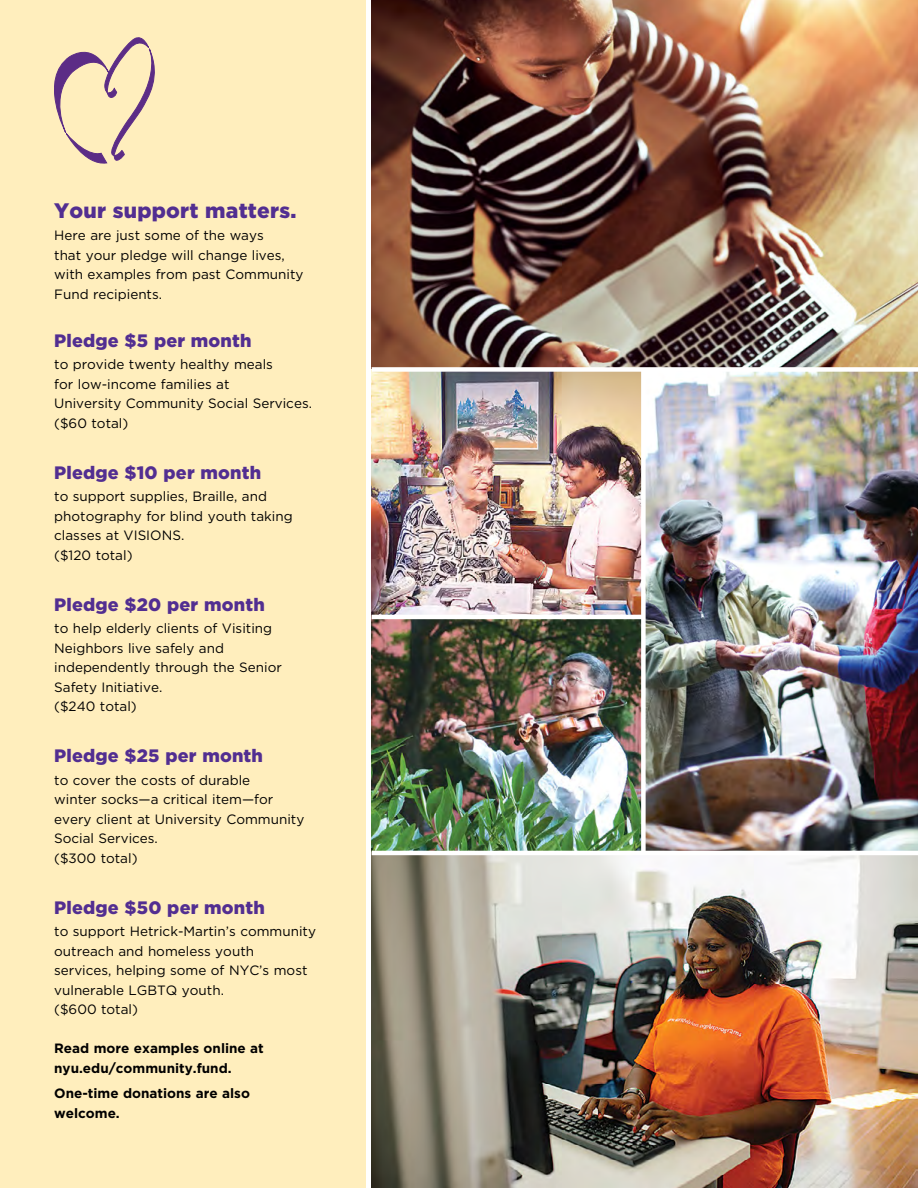
<style>
.page{position:relative;width:918px;height:1188px;background:#fff}
.page>*{position:absolute;margin:0;border:0;box-sizing:border-box;transform-origin:0 0}
.t1{font:900 21px "Gotham";letter-spacing:.01em;color:#522e91}
.t2{font:900 18px "Gotham";letter-spacing:.01em;color:#522e91}
.Body_text{font:13.5px/19.5px "Gotham";color:#000}
.Body_text-2{font:700 13.5px/19.5px "Gotham";color:#000}
</style>
<div class="page">
<div style="left:0;top:0;width:365px;height:1188px;background:#ffeebd"></div>
<img style="left:372px;top:0;width:546px;height:367px">
<img style="left:372px;top:855px;width:546px;height:333px">
<img style="left:372px;top:619px;width:269px;height:232px">
<img style="left:372px;top:372px;width:269px;height:243px">
<img style="left:646px;top:372px;width:272px;height:479px">
<svg style="left:54px;top:38px;width:101px;height:125px"></svg>
<h2 class="t1" style="left:54px;top:196px;width:244px">Your support matters.</h2>
<p class="Body_text" style="left:54px;top:225px;width:251px">Here are just some of the ways<br>that your pledge will change lives, with examples from past Community<br>Fund recipients.</p>
<h2 class="t2" style="left:54px;top:328px;width:199px">Pledge $5 per month</h2>
<p class="Body_text" style="left:54px;top:354px;width:259px">to provide twenty healthy meals<br>for low-income families at<br>University Community Social Services. ($60 total)</p>
<h3 class="t2" style="left:54px;top:460px;width:208px">Pledge $10 per month</h3>
<p class="Body_text" style="left:54px;top:486px;width:240px">to support supplies, Braille, and photography for blind youth taking classes at VISIONS.<br>($120 total)</p>
<h3 class="t2" style="left:54px;top:592px;width:212px">Pledge $20 per month</h3>
<p class="Body_text" style="left:54px;top:618px;width:229px">to help elderly clients of Visiting<br>Neighbors live safely and independently through the Senior<br>Safety Initiative.<br>($240 total)</p>
<h3 class="t2" style="left:54px;top:743px;width:210px">Pledge $25 per month</h3>
<p class="Body_text" style="left:54px;top:770px;width:252px">to cover the costs of durable<br>winter socks—a critical item—for every client at University Community<br>Social Services.<br>($300 total)</p>
<h3 class="t2" style="left:54px;top:895px;width:212px">Pledge $50 per month</h3>
<p class="Body_text" style="left:54px;top:921px;width:263px">to support Hetrick-Martin’s community outreach and homeless youth<br>services, helping some of NYC’s most vulnerable LGBTQ youth.<br>($600 total)</p>
<p class="Body_text-2" style="left:54px;top:1039px;width:211px">Read more examples online at nyu.edu/community.fund.</p>
<p class="Body_text-2" style="left:54px;top:1084px;width:197px">One-time donations are also welcome.</p>
</div>
